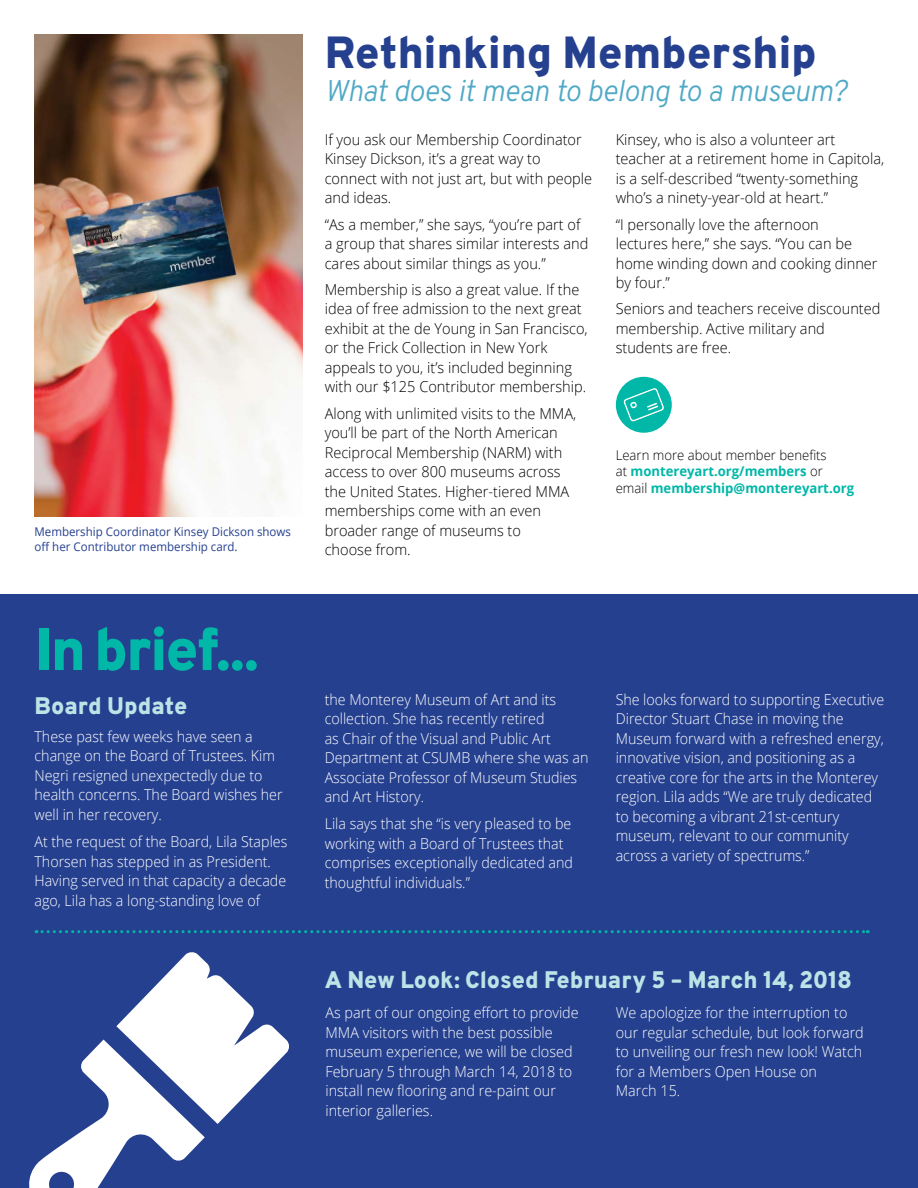
<style>
.page{position:relative;width:918px;height:1188px;background:#fff}
.page>*{position:absolute;margin:0;border:0;box-sizing:border-box;transform-origin:0 0}
.t1{font:800 60px "Overpass";letter-spacing:-.035em;color:#00b7a8}
.t2{font:800 45px "Overpass";letter-spacing:-.005em;color:#25408f}
.t3{font:italic 300 30px "Overpass";letter-spacing:-.015em;color:#4fa9c6}
.t4{font:800 24px "Overpass";color:#bce4e7}
.t5{font:300 15px/19.5px "Open Sans";color:#000}
.t6{font:300 15px/19.5px "Open Sans";color:#fff;scale:.95 1}
.t7{font:300 15px/19.5px "Open Sans";color:#fff;scale:.96 1}
.t8{font:700 13.5px/16.5px "Open Sans";color:#00b7a8}
.t9{font:12px/15px "Open Sans";color:#25408f;scale:.96 1}
.s1{font-weight:300;color:#000}
</style>
<div class="page">
<div style="left:0;top:594px;width:918px;height:594px;background:#25408f"></div>
<img style="left:34px;top:34px;width:268px;height:482px">
<svg style="left:36px;top:930px;width:832px;height:3px"></svg>
<div style="left:616px;top:377px;width:56px;height:56px;background:#00b7a8;border-radius:50%"></div>
<svg style="left:623px;top:388px;width:41px;height:34px"></svg>
<svg style="left:29px;top:952px;width:260px;height:236px"></svg>
<p class="t9" style="left:34px;top:524px;width:269px">Membership Coordinator Kinsey Dickson shows off her Contributor membership card.</p>
<h1 class="t1" style="left:34px;top:611px;width:226px">In brief...</h1>
<h3 class="t4" style="left:34px;top:690px;width:154px">Board Update</h3>
<p class="t6" style="left:34px;top:726px;width:263px">These past few weeks have seen a change on the Board of Trustees. Kim<br>Negri resigned unexpectedly due to health concerns. The Board wishes her well in her recovery.</p>
<p class="t6" style="left:34px;top:832px;width:268px">At the request of the Board, Lila Staples Thorsen has stepped in as President.<br>Having served in that capacity a decade ago, Lila has a long-standing love of</p>
<h2 class="t2" style="left:325px;top:24px;width:494px">Rethinking Membership</h2>
<h3 class="t3" style="left:325px;top:72px;width:524px">What does it mean to belong to a museum?</h3>
<p class="t5" style="left:325px;top:129px;width:269px">If you ask our Membership Coordinator<br>Kinsey Dickson, it’s a great way to connect with not just art, but with people and ideas.</p>
<p class="t5" style="left:325px;top:214px;width:265px">“As a member,” she says, “you’re part of a group that shares similar interests and cares about similar things as you.”</p>
<p class="t5" style="left:325px;top:279px;width:264px">Membership is also a great value. If the idea of free admission to the next great exhibit at the de Young in San Francisco, or the Frick Collection in New York appeals to you, it’s included beginning with our $125 Contributor membership.</p>
<p class="t5" style="left:325px;top:403px;width:253px">Along with unlimited visits to the MMA, you’ll be part of the North American<br>Reciprocal Membership (NARM) with access to over 800 museums across the United States. Higher-tiered MMA memberships come with an even broader range of museums to<br>choose from.</p>
<p class="t5" style="left:616px;top:129px;width:270px">Kinsey, who is also a volunteer art teacher at a retirement home in Capitola, is a self-described “twenty-something who’s a ninety-year-old at heart.”</p>
<p class="t5" style="left:616px;top:214px;width:263px">“I personally love the afternoon<br>lectures here,” she says. “You can be home winding down and cooking dinner by four.”</p>
<p class="t5" style="left:616px;top:299px;width:266px">Seniors and teachers receive discounted membership. Active military and students are free.</p>
<p class="t8" style="left:616px;top:446px;width:240px"><span class="s1">Learn more about member benefits<br>at</span> montereyart.org/members <span class="s1">or email</span> membership@montereyart.org</p>
<p class="t6" style="left:325px;top:689px;width:279px">the Monterey Museum of Art and its collection. She has recently retired<br>as Chair of the Visual and Public Art<br>Department at CSUMB where she was an<br>Associate Professor of Museum Studies and Art History.</p>
<p class="t6" style="left:325px;top:814px;width:263px">Lila says that she “is very pleased to be working with a Board of Trustees that comprises exceptionally dedicated and thoughtful individuals.”</p>
<p class="t6" style="left:616px;top:689px;width:284px">She looks forward to supporting Executive Director Stuart Chase in moving the Museum forward with a refreshed energy, innovative vision, and positioning as a creative core for the arts in the Monterey region. Lila adds “We are truly dedicated to becoming a vibrant 21st-century museum, relevant to our community across a variety of spectrums.”</p>
<h3 class="t4" style="left:325px;top:964px;width:529px">A New Look: Closed February 5 – March 14, 2018</h3>
<p class="t7" style="left:326px;top:1002px;width:265px">As part of our ongoing effort to provide MMA visitors with the best possible museum experience, we will be closed February 5 through March 14, 2018 to install new flooring and re-paint our interior galleries.</p>
<p class="t7" style="left:616px;top:1002px;width:260px">We apologize for the interruption to our regular schedule, but look forward to unveiling our fresh new look! Watch for a Members Open House on<br>March 15.</p>
</div>
